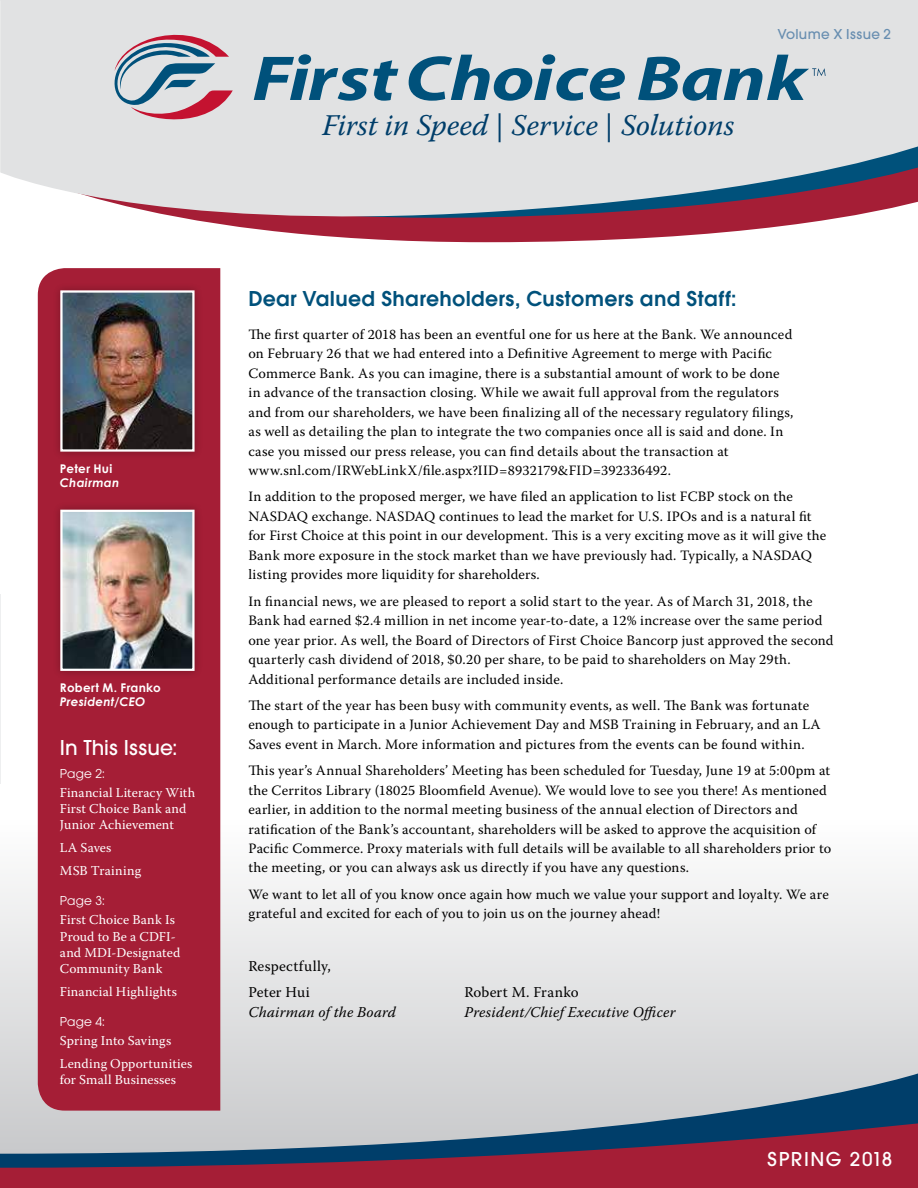
<style>
.page{position:relative;width:918px;height:1188px;background:#fff}
.page>*{position:absolute;margin:0;border:0;box-sizing:border-box;transform-origin:0 0}
.t1{font:italic 30px "Warnock Pro";letter-spacing:-.005em;color:#003e6a}
.t2{font:600 22.5px "Avant Garde Gothic Itc T";letter-spacing:.015em;color:#00517b}
.t3{font:500 22.5px "Avant Garde Gothic Itc T";letter-spacing:.005em;color:#fff}
.t4{font:500 21px "Avant Garde Gothic Itc T";letter-spacing:.075em;color:#fff}
.t5{font:italic 15px "Warnock Pro";letter-spacing:.02em;color:#000}
.t6{font:15px/26.2px "Warnock Pro";letter-spacing:.02em;color:#000}
.t7{font:500 15px "Avant Garde Gothic Itc T";letter-spacing:.02em;color:#688eb0}
.t8{font:14.25px/19.5px "Warnock Pro";letter-spacing:.015em;color:#000}
.t9{font:13.5px/16.2px "Warnock Pro";letter-spacing:.01em;color:#fff}
.t10{font:13.5px "Avant Garde Gothic Itc T";letter-spacing:.01em;color:#fff}
.t11{font:700 12px "Century Gothic";letter-spacing:.02em;color:#fff}
.t12{font:italic 700 12px "Century Gothic";letter-spacing:.02em;color:#fff}
</style>
<div class="page">
<hr style="left:0;top:594px;width:1px;height:190px;background:#eeeff0">
<svg style="left:0;top:820px;width:918px;height:236px"></svg>
<svg style="left:292px;top:233px;width:423px;height:9px;fill:#a51e36"></svg>
<svg style="left:0;top:0;width:918px;height:233px;background:#d5ccd0"></svg>
<div style="left:0;top:1056px;width:918px;height:50px;background:#d4d4d6"></div>
<svg style="left:0;top:1106px;width:918px;height:82px;background:#8a5f75"></svg>
<div style="left:38px;top:268px;width:182px;height:843px;background:#a51e36"></div>
<svg style="left:109px;top:17px;width:124px;height:115px;background:#c1bac3"></svg>
<svg style="left:254px;top:54px;width:144px;height:47px;background:#84a6b8"></svg>
<svg style="left:409px;top:54px;width:216px;height:47px;background:#83a5b7"></svg>
<svg style="left:638px;top:55px;width:188px;height:46px;background:#82a4b7"></svg>
<div style="left:52px;top:282px;width:151px;height:178px;background:#000;opacity:.25"></div>
<img style="left:63px;top:293px;width:129px;height:156px">
<div style="left:60px;top:290px;width:135px;height:162px;border:2px solid #fff"></div>
<div style="left:52px;top:501px;width:151px;height:178px;background:#000;opacity:.25"></div>
<img style="left:63px;top:513px;width:129px;height:155px">
<div style="left:60px;top:510px;width:135px;height:161px;border:2px solid #fff"></div>
<h1 class="t1" style="left:322px;top:107px;width:414px">First in Speed | Service | Solutions</h1>
<p class="t7" style="left:778px;top:25px;width:115px">Volume X Issue 2</p>
<p class="t11" style="left:60px;top:461px;width:54px">Peter Hui</p>
<p class="t12" style="left:60px;top:475px;width:61px">Chairman</p>
<p class="t11" style="left:60px;top:680px;width:102px">Robert M. Franko</p>
<p class="t12" style="left:60px;top:694px;width:87px">President/CEO</p>
<h2 class="t3" style="left:60px;top:734px;width:119px">In This Issue:</h2>
<p class="t10" style="left:60px;top:765px;width:46px">Page 2:</p>
<p class="t9" style="left:60px;top:784px;width:137px">Financial Literacy With<br>First Choice Bank and<br>Junior Achievement</p>
<p class="t9" style="left:60px;top:836px;width:83px;line-height:23px">LA Saves<br>MSB Training</p>
<p class="t10" style="left:60px;top:893px;width:46px">Page 3:</p>
<p class="t9" style="left:60px;top:912px;width:122px">First Choice Bank Is<br>Proud to Be a CDFI&shy;and MDI-Designated<br>Community Bank</p>
<p class="t9" style="left:60px;top:983px;width:119px">Financial Highlights</p>
<p class="t10" style="left:60px;top:1013px;width:46px">Page 4:</p>
<p class="t9" style="left:60px;top:1029px;width:134px;line-height:23px">Spring Into Savings<br>Lending Opportunities</p>
<p class="t9" style="left:60px;top:1072px;width:118px">for Small Businesses</p>
<h2 class="t2" style="left:248px;top:285px;width:490px">Dear Valued Shareholders, Customers and Staff:</h2>
<p class="t8" style="left:248px;top:324px;width:547px">The first quarter of 2018 has been an eventful one for us here at the Bank. We announced on February 26 that we had entered into a Definitive Agreement to merge with Pacific Commerce Bank. As you can imagine, there is a substantial amount of work to be done in advance of the transaction closing. While we await full approval from the regulators and from our shareholders, we have been finalizing all of the necessary regulatory filings, as well as detailing the plan to integrate the two companies once all is said and done. In case you missed our press release, you can find details about the transaction at www.snl.com/IRWebLinkX/file.aspx?IID=8932179&amp;FID=392336492.</p>
<p class="t8" style="left:248px;top:487px;width:579px">In addition to the proposed merger, we have filed an application to list FCBP stock on the NASDAQ exchange. NASDAQ continues to lead the market for U.S. IPOs and is a natural fit for First Choice at this point in our development. This is a very exciting move as it will give the Bank more exposure in the stock market than we have previously had. Typically, a NASDAQ listing provides more liquidity for shareholders.</p>
<p class="t8" style="left:248px;top:591px;width:587px">In financial news, we are pleased to report a solid start to the year. As of March 31, 2018, the Bank had earned $2.4 million in net income year-to-date, a 12% increase over the same period one year prior. As well, the Board of Directors of First Choice Bancorp just approved the second quarterly cash dividend of 2018, $0.20 per share, to be paid to shareholders on May 29th.<br>Additional performance details are included inside.</p>
<p class="t8" style="left:248px;top:695px;width:574px">The start of the year has been busy with community events, as well. The Bank was fortunate enough to participate in a Junior Achievement Day and MSB Training in February, and an LA<br>Saves event in March. More information and pictures from the events can be found within.</p>
<p class="t8" style="left:248px;top:760px;width:585px">This year’s Annual Shareholders’ Meeting has been scheduled for Tuesday, June 19 at 5:00pm at the Cerritos Library (18025 Bloomfield Avenue). We would love to see you there! As mentioned earlier, in addition to the normal meeting business of the annual election of Directors and ratification of the Bank’s accountant, shareholders will be asked to approve the acquisition of Pacific Commerce. Proxy materials with full details will be available to all shareholders prior to the meeting, or you can always ask us directly if you have any questions.</p>
<p class="t8" style="left:248px;top:884px;width:582px">We want to let all of you know once again how much we value your support and loyalty. We are grateful and excited for each of you to join us on the journey ahead!</p>
<p class="t6" style="left:248px;top:953px;width:84px">Respectfully,<br>Peter Hui</p>
<p class="t6" style="left:464px;top:979px;width:116px">Robert M. Franko</p>
<p class="t5" style="left:248px;top:1003px;width:149px">Chairman of the Board</p>
<p class="t5" style="left:464px;top:1003px;width:213px">President/Chief Executive Officer</p>
<h3 class="t4" style="left:768px;top:1147px;width:126px">SPRING 2018</h3>
</div>
